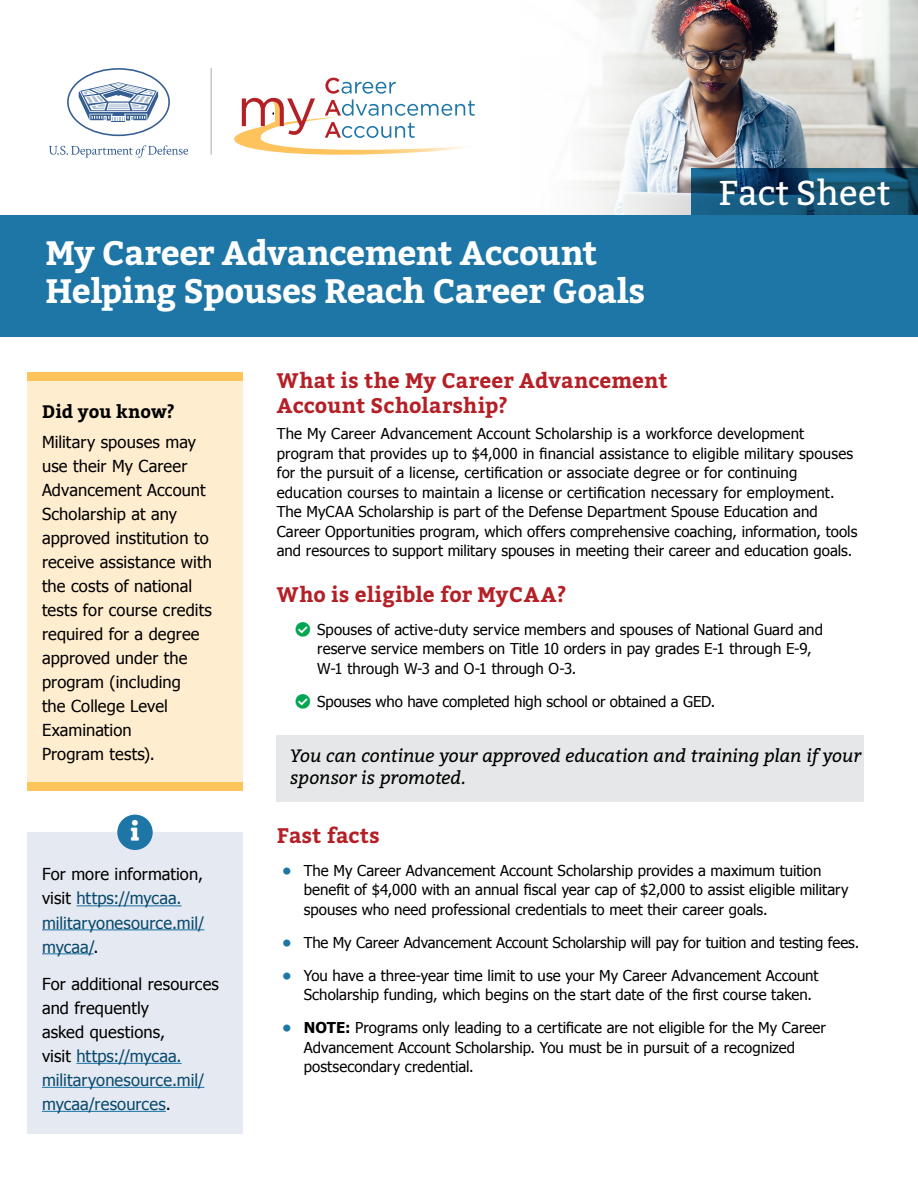
<style>
.page{position:relative;width:918px;height:1188px;background:#fff}
.page>*{position:absolute;margin:0;border:0;box-sizing:border-box;transform-origin:0 0}
.t1{font:34.5px "Bitter";color:#fff}
.t2{font:700 33.75px/37.5px "Bitter";letter-spacing:-.015em;color:#fff}
.t3{font:700 21px/25.2px "Bitter";letter-spacing:.005em;color:#b52027}
.t4{font:italic 18px/21.6px "Bitter";letter-spacing:-.005em;color:#000}
.t5{font:700 18px "Bitter";letter-spacing:.005em;color:#000}
.t6{font:16.5px/24px "Tahoma";letter-spacing:.005em;color:#000}
.t7{font:16.5px/24px "Tahoma";letter-spacing:.005em;color:#094a6d}
.t8{font:15px/19.5px "Tahoma";color:#000}
.s1{color:#000}
.s2{color:#094a6d}
.s3{font-weight:700;color:#1e76a7}
.s4{font-weight:700}
</style>
<div class="page">
<div style="left:27px;top:832px;width:216px;height:302px;background:#e5e9f1"></div>
<div style="left:27px;top:381px;width:216px;height:401px;background:#ffedcf"></div>
<div style="left:27px;top:372px;width:216px;height:9px;background:#fec45c"></div>
<div style="left:27px;top:782px;width:216px;height:8px;background:#fec45c"></div>
<img style="left:767px;top:0;width:151px;height:168px">
<img style="left:579px;top:0;width:188px;height:215px">
<div style="left:277px;top:735px;width:587px;height:67px;background:#e6e7e8"></div>
<svg style="left:691px;top:168px;width:227px;height:47px;background:#134f71"></svg>
<div style="left:0;top:215px;width:918px;height:122px;background:#1e76a7"></div>
<hr style="left:76px;top:905px;width:106px;height:1px;background:#1e76a7">
<hr style="left:42px;top:929px;width:162px;height:1px;background:#1e76a7">
<hr style="left:42px;top:953px;width:52px;height:1px;background:#1e76a7">
<hr style="left:76px;top:1063px;width:106px;height:1px;background:#1e76a7">
<hr style="left:42px;top:1087px;width:162px;height:1px;background:#1e76a7">
<hr style="left:42px;top:1111px;width:124px;height:1px;background:#1e76a7">
<img style="left:234px;top:102px;width:236px;height:53px">
<svg style="left:242px;top:78px;width:233px;height:60px"></svg>
<svg style="left:67px;top:68px;width:103px;height:68px"></svg>
<svg style="left:49px;top:145px;width:139px;height:13px"></svg>
<hr style="left:211px;top:68px;width:1px;height:87px;background:#a7a9ac">
<div style="left:117px;top:815px;width:36px;height:35px;background:#1e76a7;border-radius:50%"></div>
<h1 class="t2" style="left:46px;top:236px;width:601px">My Career Advancement Account<br>Helping Spouses Reach Career Goals</h1>
<h1 class="t1" style="left:719px;top:171px;width:173px">Fact Sheet</h1>
<h3 class="t5" style="left:42px;top:399px;width:134px">Did you know?</h3>
<p class="t6" style="left:42px;top:430px;width:171px">Military spouses may use their My Career<br>Advancement Account<br>Scholarship at any approved institution to receive assistance with the costs of national tests for course credits required for a degree approved under the program (including<br>the College Level<br>Examination<br>Program tests).</p>
<p class="t7" style="left:42px;top:862px;width:164px"><span class="s1">For more information, visit</span> https://mycaa. militaryonesource.mil/ mycaa/<span class="s1">.</span></p>
<p class="t6" style="left:42px;top:971px;width:179px">For additional resources and frequently<br>asked questions,<br>visit <span class="s2">https://mycaa. militaryonesource.mil/ mycaa/resources</span>.</p>
<h2 class="t3" style="left:277px;top:369px;width:392px">What is the My Career Advancement<br>Account Scholarship?</h2>
<p class="t8" style="left:277px;top:424px;width:582px">The My Career Advancement Account Scholarship is a workforce development program that provides up to $4,000 in financial assistance to eligible military spouses for the pursuit of a license, certification or associate degree or for continuing education courses to maintain a license or certification necessary for employment.<br>The MyCAA Scholarship is part of the Defense Department Spouse Education and Career Opportunities program, which offers comprehensive coaching, information, tools and resources to support military spouses in meeting their career and education goals.</p>
<h2 class="t3" style="left:277px;top:583px;width:291px">Who is eligible for MyCAA?</h2>
<p class="t8" style="left:317px;top:619px;width:507px">Spouses of active-duty service members and spouses of National Guard and reserve service members on Title 10 orders in pay grades E-1 through E-9,<br>W-1 through W-3 and O-1 through O-3.</p>
<p class="t8" style="left:317px;top:691px;width:399px">Spouses who have completed high school or obtained a GED.</p>
<p class="t4" style="left:290px;top:745px;width:572px">You can continue your approved education and training plan if your sponsor is promoted.</p>
<h2 class="t3" style="left:277px;top:824px;width:105px">Fast facts</h2>
<p class="t8" style="left:304px;top:860px;width:546px;text-indent:-22px"><span class="s3">•</span> The My Career Advancement Account Scholarship provides a maximum tuition benefit of $4,000 with an annual fiscal year cap of $2,000 to assist eligible military spouses who need professional credentials to meet their career goals.</p>
<p class="t8" style="left:282px;top:932px;width:579px"><span class="s3">•</span> The My Career Advancement Account Scholarship will pay for tuition and testing fees.</p>
<p class="t8" style="left:304px;top:965px;width:516px;text-indent:-22px"><span class="s3">•</span> You have a three-year time limit to use your My Career Advancement Account<br>Scholarship funding, which begins on the start date of the first course taken.</p>
<p class="t8" style="left:304px;top:1017px;width:524px;text-indent:-22px"><span class="s3">•</span> <span class="s4">NOTE:</span> Programs only leading to a certificate are not eligible for the My Career<br>Advancement Account Scholarship. You must be in pursuit of a recognized postsecondary credential.</p>
</div>
